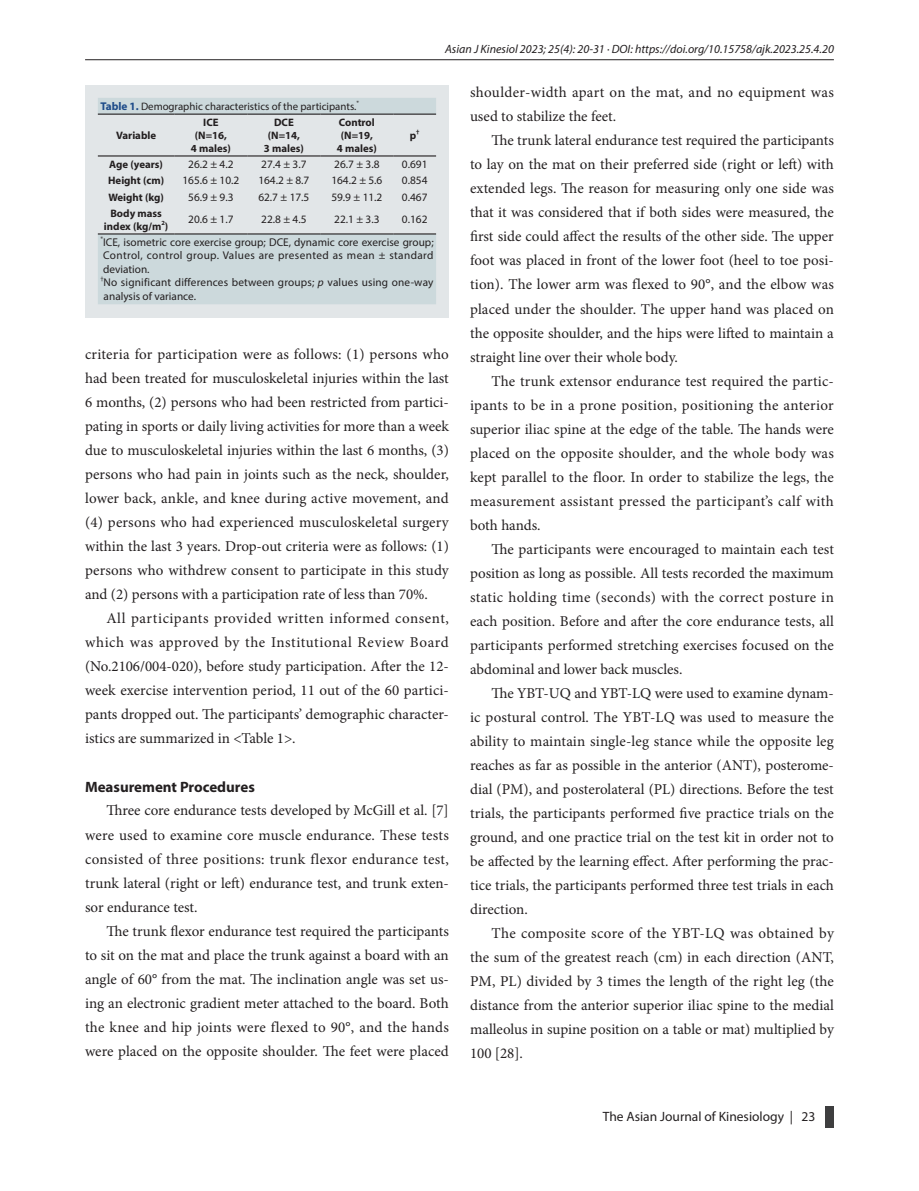
<style>
.page{position:relative;width:919px;height:1191px;background:#fff}
.page>*{position:absolute;margin:0;border:0;box-sizing:border-box;transform-origin:0 0}
.t1{font:15px/24px "Minion Pro";color:#231f20;text-align:justify}
.t2{font:700 15px "Myriad Pro";letter-spacing:-.005em;color:#231f20}
.t3{font:13.5px "Myriad Pro";color:#231f20}
.t4{font:italic 12px "Myriad Pro";color:#231f20}
.t5{font:11.25px/13.5px "Myriad Pro";letter-spacing:.015em;color:#231f20;text-align:justify}
.t6{font:700 10.8px/13px "Myriad Pro";color:#231f20;text-align:center}
.t7{font:10.8px "Myriad Pro";color:#231f20}
.t8{font:6.6px "Myriad Pro";color:#231f20}
.t9{font:700 6.3px "Myriad Pro";color:#231f20}
.t10{font:6.3px "Myriad Pro";color:#231f20}
.s1{font-weight:700;font-size:11.25px;color:#1d4b89}
.s2{font-style:italic}
</style>
<div class="page">
<div style="left:825px;top:1106px;width:8px;height:21px;background:#3e3e3f"></div>
<hr style="left:85px;top:59px;width:748px;height:1px;background:#231f20">
<div style="left:85px;top:85px;width:364px;height:232px;background:#e2e6e8"></div>
<svg style="left:98px;top:98px;width:338px;height:206px"></svg>
<hr style="left:98px;top:114px;width:76px;height:1px;background:#231f20">
<hr style="left:174px;top:114px;width:73px;height:1px;background:#231f20">
<hr style="left:247px;top:114px;width:73px;height:1px;background:#231f20">
<hr style="left:320px;top:114px;width:73px;height:1px;background:#231f20">
<hr style="left:393px;top:114px;width:43px;height:1px;background:#231f20">
<hr style="left:98px;top:233px;width:76px;height:1px;background:#231f20">
<hr style="left:174px;top:233px;width:73px;height:1px;background:#231f20">
<hr style="left:247px;top:233px;width:73px;height:1px;background:#231f20">
<hr style="left:320px;top:233px;width:73px;height:1px;background:#231f20">
<hr style="left:393px;top:233px;width:43px;height:1px;background:#231f20">
<hr style="left:98px;top:155px;width:76px;height:1px;background:#231f20">
<hr style="left:174px;top:155px;width:73px;height:1px;background:#231f20">
<hr style="left:247px;top:155px;width:73px;height:1px;background:#231f20">
<hr style="left:320px;top:155px;width:73px;height:1px;background:#231f20">
<hr style="left:393px;top:155px;width:43px;height:1px;background:#231f20">
<p class="t4" style="left:445px;top:41px;width:390px">Asian J Kinesiol 2023; 25(4): 20-31 · DOI: https://doi.org/10.15758/ajk.2023.25.4.20</p>
<p class="t10" style="left:356px;top:98px;width:4px">*</p>
<p class="t7" style="left:100px;top:99px;width:257px"><span class="s1">Table 1.</span> Demographic characteristics of the participants.</p>
<p class="t6" style="left:116px;top:128px;width:42px">Variable</p>
<p class="t6" style="left:191px;top:115px;width:41px">ICE (N=16,<br>4 males)</p>
<p class="t6" style="left:264px;top:115px;width:41px">DCE (N=14,<br>3 males)</p>
<p class="t6" style="left:337px;top:115px;width:41px">Control (N=19,<br>4 males)</p>
<p class="t9" style="left:416px;top:127px;width:5px">†</p>
<p class="t6" style="left:410px;top:128px;width:8px">p</p>
<p class="t6" style="left:109px;top:157px;width:55px">Age (years)</p>
<p class="t5" style="left:188px;top:157px;width:47px">26.2 ± 4.2</p>
<p class="t5" style="left:261px;top:157px;width:47px">27.4 ± 3.7</p>
<p class="t5" style="left:334px;top:157px;width:47px">26.7 ± 3.8</p>
<p class="t5" style="left:402px;top:157px;width:27px">0.691</p>
<p class="t6" style="left:108px;top:174px;width:57px">Height (cm)</p>
<p class="t5" style="left:182px;top:174px;width:58px">165.6 ± 10.2</p>
<p class="t5" style="left:258px;top:174px;width:53px">164.2 ± 8.7</p>
<p class="t5" style="left:331px;top:174px;width:53px">164.2 ± 5.6</p>
<p class="t5" style="left:402px;top:174px;width:27px">0.854</p>
<p class="t6" style="left:108px;top:190px;width:57px">Weight (kg)</p>
<p class="t5" style="left:188px;top:190px;width:47px">56.9 ± 9.3</p>
<p class="t5" style="left:258px;top:190px;width:53px">62.7 ± 17.5</p>
<p class="t5" style="left:331px;top:190px;width:53px">59.9 ± 11.2</p>
<p class="t5" style="left:402px;top:190px;width:27px">0.467</p>
<p class="t6" style="left:104px;top:206px;width:66px">Body mass index (kg/m )</p>
<p class="t9" style="left:161px;top:218px;width:5px">2</p>
<p class="t5" style="left:188px;top:213px;width:47px">20.6 ± 1.7</p>
<p class="t5" style="left:261px;top:213px;width:47px">22.8 ± 4.5</p>
<p class="t5" style="left:334px;top:213px;width:47px">22.1 ± 3.3</p>
<p class="t5" style="left:402px;top:213px;width:27px">0.162</p>
<p class="t8" style="left:100px;top:234px;width:4px">*</p>
<p class="t5" style="left:103px;top:235px;width:332px">ICE, isometric core exercise group; DCE, dynamic core exercise group; Control, control group. Values are presented as mean ± standard deviation.</p>
<p class="t8" style="left:100px;top:275px;width:5px">†</p>
<p class="t5" style="left:104px;top:276px;width:331px">No significant differences between groups; <span class="s2">p</span> values using one-way analysis of variance.</p>
<p class="t1" style="left:85px;top:342px;width:365px">criteria for participation were as follows: (1) persons who had been treated for musculoskeletal injuries within the last 6 months, (2) persons who had been restricted from partici&shy;pating in sports or daily living activities for more than a week due to musculoskeletal injuries within the last 6 months, (3) persons who had pain in joints such as the neck, shoulder, lower back, ankle, and knee during active movement, and (4) persons who had experienced musculoskeletal surgery within the last 3 years. Drop-out criteria were as follows: (1) persons who withdrew consent to participate in this study and (2) persons with a participation rate of less than 70%.</p>
<p class="t1" style="left:85px;top:606px;width:365px;text-indent:21px">All participants provided written informed consent, which was approved by the Institutional Review Board (No.2106/004-020), before study participation. After the 12- week exercise intervention period, 11 out of the 60 partici&shy;pants dropped out. The participants’ demographic character&shy;istics are summarized in &lt;Table 1&gt;.</p>
<p class="t2" style="left:85px;top:777px;width:171px">Measurement Procedures</p>
<p class="t1" style="left:85px;top:798px;width:365px;text-indent:21px">Three core endurance tests developed by McGill et al. [7] were used to examine core muscle endurance. These tests consisted of three positions: trunk flexor endurance test, trunk lateral (right or left) endurance test, and trunk exten&shy;sor endurance test.</p>
<p class="t1" style="left:85px;top:918px;width:365px;text-indent:21px">The trunk flexor endurance test required the participants to sit on the mat and place the trunk against a board with an angle of 60° from the mat. The inclination angle was set us&shy;ing an electronic gradient meter attached to the board. Both the knee and hip joints were flexed to 90°, and the hands were placed on the opposite shoulder. The feet were placed</p>
<p class="t1" style="left:470px;top:81px;width:365px">shoulder-width apart on the mat, and no equipment was used to stabilize the feet.</p>
<p class="t1" style="left:470px;top:129px;width:365px;text-indent:21px">The trunk lateral endurance test required the participants to lay on the mat on their preferred side (right or left) with extended legs. The reason for measuring only one side was that it was considered that if both sides were measured, the first side could affect the results of the other side. The upper foot was placed in front of the lower foot (heel to toe posi&shy;tion). The lower arm was flexed to 90°, and the elbow was placed under the shoulder. The upper hand was placed on the opposite shoulder, and the hips were lifted to maintain a straight line over their whole body.</p>
<p class="t1" style="left:470px;top:369px;width:365px;text-indent:21px">The trunk extensor endurance test required the partic&shy;ipants to be in a prone position, positioning the anterior superior iliac spine at the edge of the table. The hands were placed on the opposite shoulder, and the whole body was kept parallel to the floor. In order to stabilize the legs, the measurement assistant pressed the participant’s calf with both hands.</p>
<p class="t1" style="left:470px;top:537px;width:365px;text-indent:21px">The participants were encouraged to maintain each test position as long as possible. All tests recorded the maximum static holding time (seconds) with the correct posture in each position. Before and after the core endurance tests, all participants performed stretching exercises focused on the abdominal and lower back muscles.</p>
<p class="t1" style="left:470px;top:681px;width:365px;text-indent:21px">The YBT-UQ and YBT-LQ were used to examine dynam&shy;ic postural control. The YBT-LQ was used to measure the ability to maintain single-leg stance while the opposite leg reaches as far as possible in the anterior (ANT), posterome&shy;dial (PM), and posterolateral (PL) directions. Before the test trials, the participants performed five practice trials on the ground, and one practice trial on the test kit in order not to be affected by the learning effect. After performing the prac&shy;tice trials, the participants performed three test trials in each direction.</p>
<p class="t1" style="left:470px;top:921px;width:365px;text-indent:21px">The composite score of the YBT-LQ was obtained by the sum of the greatest reach (cm) in each direction (ANT, PM, PL) divided by 3 times the length of the right leg (the distance from the anterior superior iliac spine to the medial malleolus in supine position on a table or mat) multiplied by 100 [28].</p>
<p class="t3" style="left:602px;top:1108px;width:214px">The Asian Journal of Kinesiology | 23</p>
</div>
